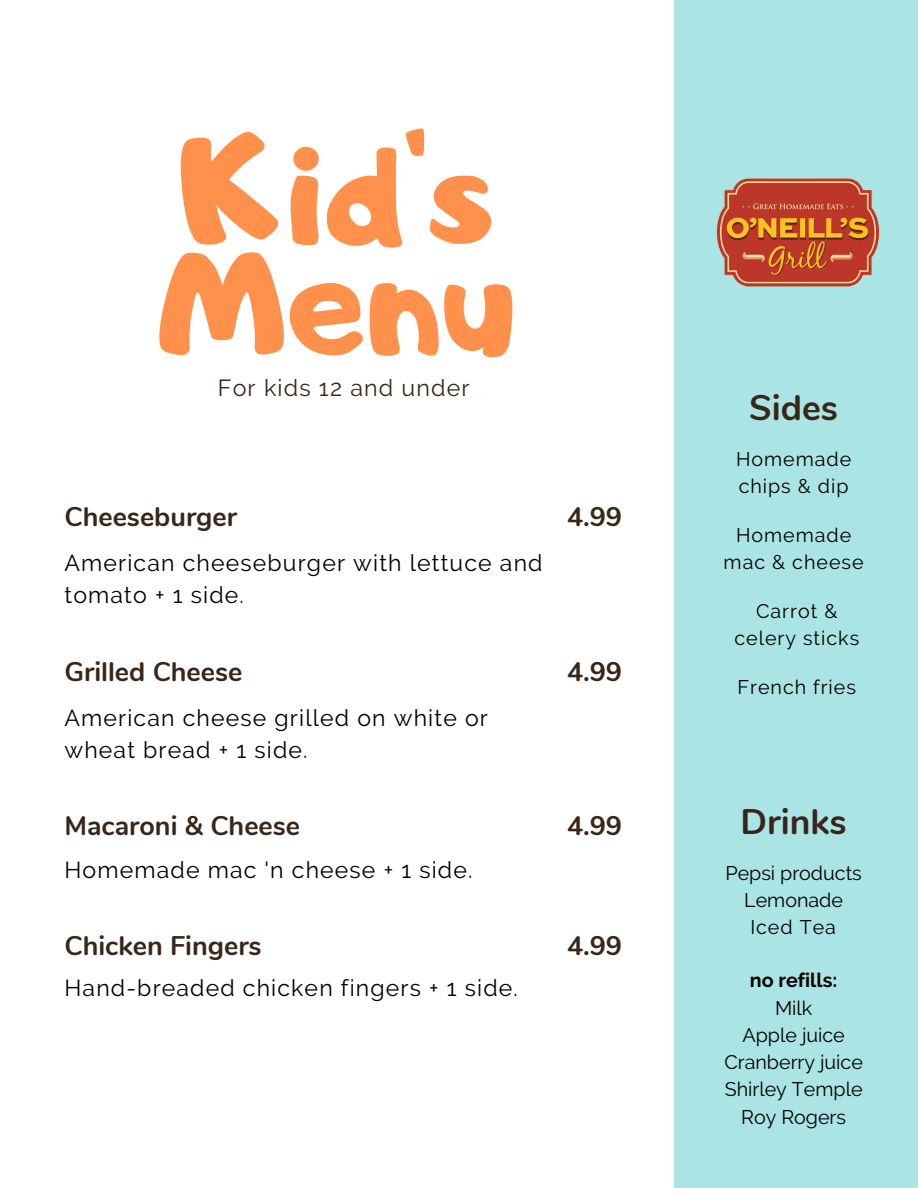
<style>
.page{position:relative;width:918px;height:1188px;background:#aae4e4}
.page>*{position:absolute;margin:0;border:0;box-sizing:border-box;transform-origin:0 0}
.t1{font:144px/110.2px "Adigiana Toybox";color:#ff914d}
.t2{font:700 35.4px "Nunito";color:#392618}
.t3{font:700 26.85px "Nunito";color:#392618}
.t4{font:23.25px "Raleway";letter-spacing:.05em;color:#392618}
.t5{font:23.1px/32px "Raleway";letter-spacing:.05em;color:#000}
.t6{font:19.65px/27.3px "Raleway";color:#000;text-align:center}
.t7{font:19.65px/27.3px "Raleway";letter-spacing:.05em;color:#000;text-align:center}
.t8{font:700 19.65px "Raleway";color:#000}
</style>
<div class="page">
<div style="left:0;top:0;width:673px;height:1188px;background:#fff"></div>
<img style="left:716px;top:178px;width:164px;height:109px">
<h1 class="t1" style="left:157px;top:135px;width:360px">Kid's<br>Menu</h1>
<p class="t4" style="left:218px;top:374px;width:253px">For kids 12 and under</p>
<p class="t3" style="left:65px;top:499px;width:174px">Cheeseburger</p>
<p class="t5" style="left:65px;top:547px;width:480px">American cheeseburger with lettuce and tomato + 1 side.</p>
<p class="t3" style="left:65px;top:654px;width:179px">Grilled Cheese</p>
<p class="t5" style="left:65px;top:701px;width:425px">American cheese grilled on white or wheat bread + 1 side.</p>
<p class="t3" style="left:65px;top:808px;width:237px">Macaroni &amp; Cheese</p>
<p class="t5" style="left:65px;top:854px;width:409px">Homemade mac 'n cheese + 1 side.</p>
<p class="t3" style="left:65px;top:928px;width:199px">Chicken Fingers</p>
<p class="t5" style="left:65px;top:972px;width:455px">Hand-breaded chicken fingers + 1 side.</p>
<p class="t3" style="left:567px;top:499px;width:57px">4.99</p>
<p class="t3" style="left:567px;top:654px;width:57px">4.99</p>
<p class="t3" style="left:567px;top:808px;width:57px">4.99</p>
<p class="t3" style="left:567px;top:928px;width:57px">4.99</p>
<h2 class="t2" style="left:749px;top:384px;width:90px">Sides</h2>
<p class="t7" style="left:736px;top:445px;width:117px;text-align:left">Homemade chips &amp; dip</p>
<p class="t7" style="left:724px;top:521px;width:142px">Homemade mac &amp; cheese</p>
<p class="t7" style="left:734px;top:598px;width:126px">Carrot &amp; celery sticks</p>
<p class="t7" style="left:738px;top:674px;width:120px">French fries</p>
<h2 class="t2" style="left:741px;top:798px;width:108px">Drinks</h2>
<p class="t6" style="left:725px;top:859px;width:138px">Pepsi products<br>Lemonade<br>Iced Tea</p>
<p class="t8" style="left:750px;top:969px;width:89px">no refills:</p>
<p class="t6" style="left:724px;top:994px;width:140px">Milk<br>Apple juice<br>Cranberry juice<br>Shirley Temple<br>Roy Rogers</p>
</div>
